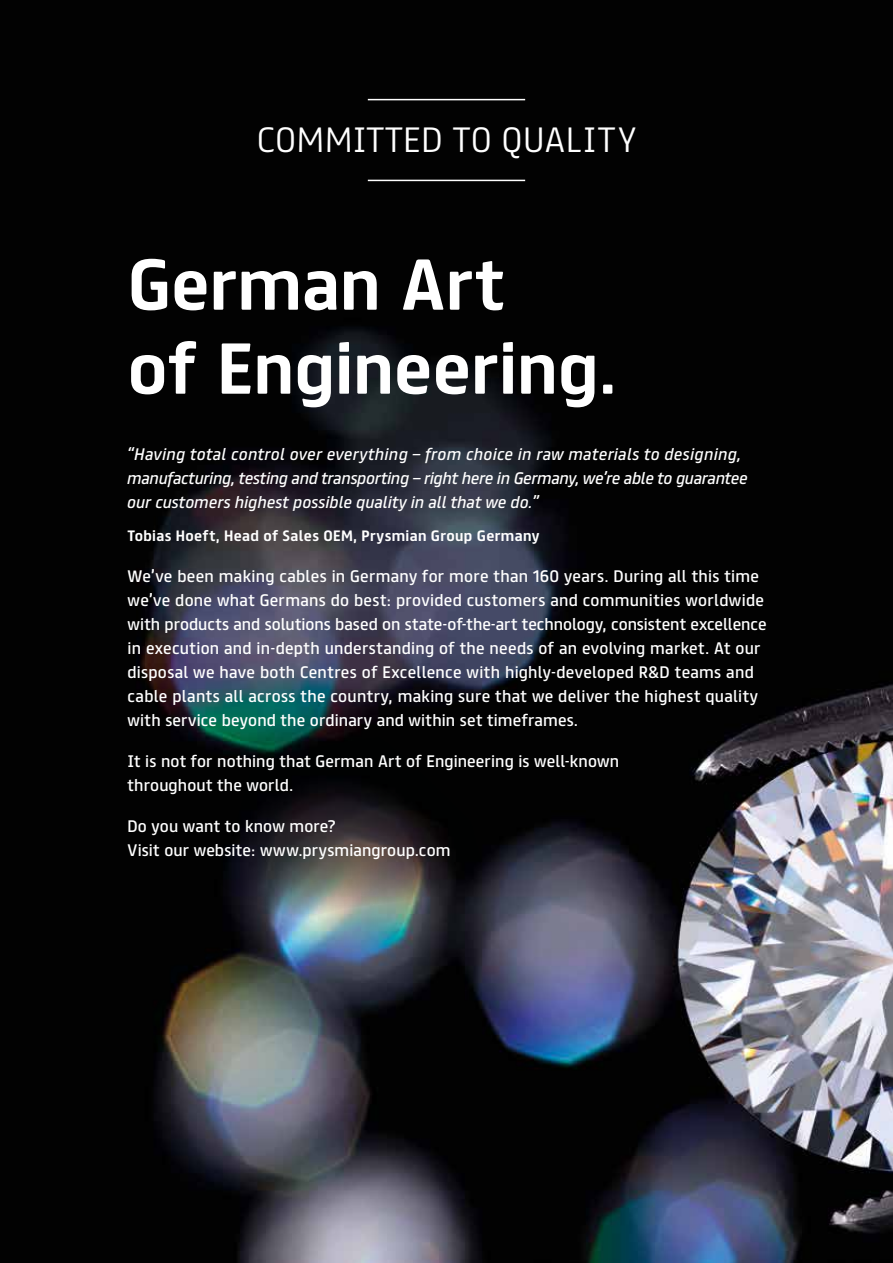
<style>
.page{position:relative;width:893px;height:1263px;background:#fff}
.page>*{position:absolute;margin:0;border:0;box-sizing:border-box;transform-origin:0 0}
.t1{font:700 64.5px/84px "FS Truman";color:#fff}
.t2{font:300 31.5px "FS Truman";letter-spacing:.01em;color:#fff}
.t3{font:15px/24px "FS Truman";letter-spacing:.015em;color:#fff}
.t4{font:italic 15px/24px "FS Truman";letter-spacing:.01em;color:#fff}
.t5{font:700 13.5px "FS Truman";letter-spacing:.025em;color:#fff}
</style>
<div class="page">
<img style="left:0;top:0;width:893px;height:1263px">
<hr style="left:368px;top:99px;width:157px;height:1px;background:#fff">
<hr style="left:368px;top:180px;width:157px;height:1px;background:#fff">
<svg style="left:219px;top:736px;width:267px;height:184px;background:#232526"></svg>
<h2 class="t2" style="left:257px;top:112px;width:381px">COMMITTED TO QUALITY</h2>
<h1 class="t1" style="left:128px;top:237px;width:491px">German Art<br>of Engineering.</h1>
<p class="t4" style="left:128px;top:441px;width:622px">“Having total control over everything – from choice in raw materials to designing, manufacturing, testing and transporting – right here in Germany, we’re able to guarantee our customers highest possible quality in all that we do.”</p>
<p class="t5" style="left:128px;top:524px;width:413px">Tobias Hoeft, Head of Sales OEM, Prysmian Group Germany</p>
<p class="t3" style="left:128px;top:563px;width:641px">We’ve been making cables in Germany for more than 160 years. During all this time we’ve done what Germans do best: provided customers and communities worldwide with products and solutions based on state-of-the-art technology, consistent excellence in execution and in-depth understanding of the needs of an evolving market. At our disposal we have both Centres of Excellence with highly-developed R&amp;D teams and cable plants all across the country, making sure that we deliver the highest quality with service beyond the ordinary and within set timeframes.</p>
<p class="t3" style="left:128px;top:748px;width:493px">It is not for nothing that German Art of Engineering is well-known throughout the world.</p>
<p class="t3" style="left:128px;top:813px;width:324px">Do you want to know more?<br>Visit our website: www.prysmiangroup.com</p>
</div>
